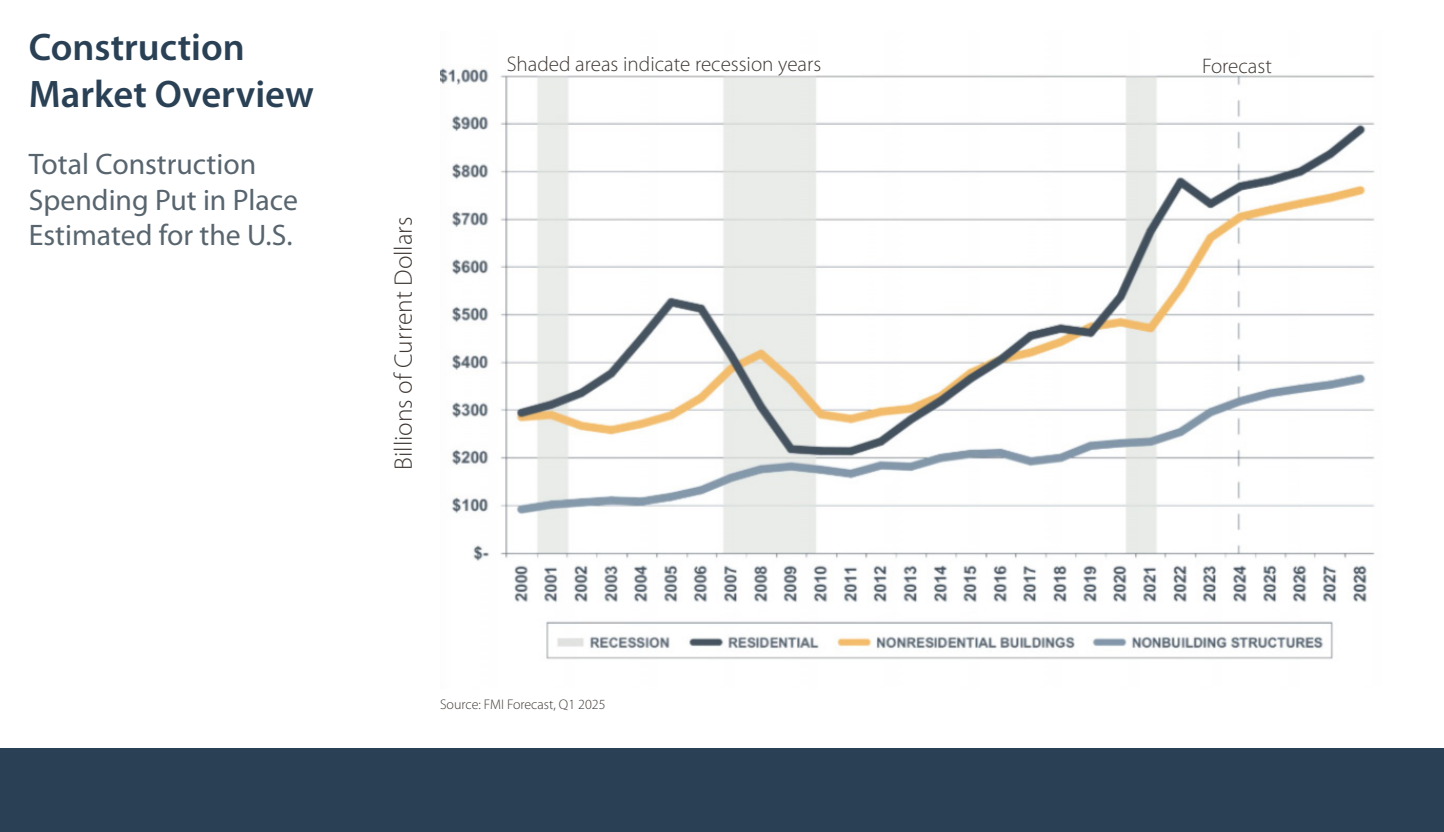
<style>
.page{position:relative;width:1444px;height:832px;background:#fff}
.page>*{position:absolute;margin:0;border:0;box-sizing:border-box;transform-origin:0 0}
.t1{font:600 38.5px "Myriad Pro";color:#2a4155}
.t2{font:29.75px/35.9px "Myriad Pro";color:#58656e}
.t3{font:300 25.29px "Myriad Pro";color:#3f3834}
.t4{font:300 21.09px "Myriad Pro";color:#3f3834}
.t5{font:300 14px "Myriad Pro";color:#3f3834}
</style>
<div class="page">
<img style="left:440px;top:68px;width:935px;height:591px">
<div style="left:507px;top:55px;width:354px;height:19px;background:#fff"></div>
<div style="left:1155px;top:57px;width:164px;height:16px;background:#fff"></div>
<div style="left:0;top:748px;width:1444px;height:83px;background:#2a4155"></div>
<p class="t1" style="left:29px;top:23px;width:217px">Construction</p>
<p class="t1" style="left:29px;top:69px;width:286px">Market Overview</p>
<p class="t2" style="left:29px;top:145px;width:270px">Total Construction<br>Spending Put in Place<br>Estimated for the U.S.</p>
<p class="t3" style="left:388px;top:469px;width:254px;rotate:-90deg">Billions of Current Dollars</p>
<p class="t4" style="left:507px;top:51px;width:316px">Shaded areas indicate recession years</p>
<p class="t4" style="left:1202px;top:53px;width:71px">Forecast</p>
<p class="t5" style="left:440px;top:695px;width:167px">Source: FMI Forecast, Q1 2025</p>
</div>
